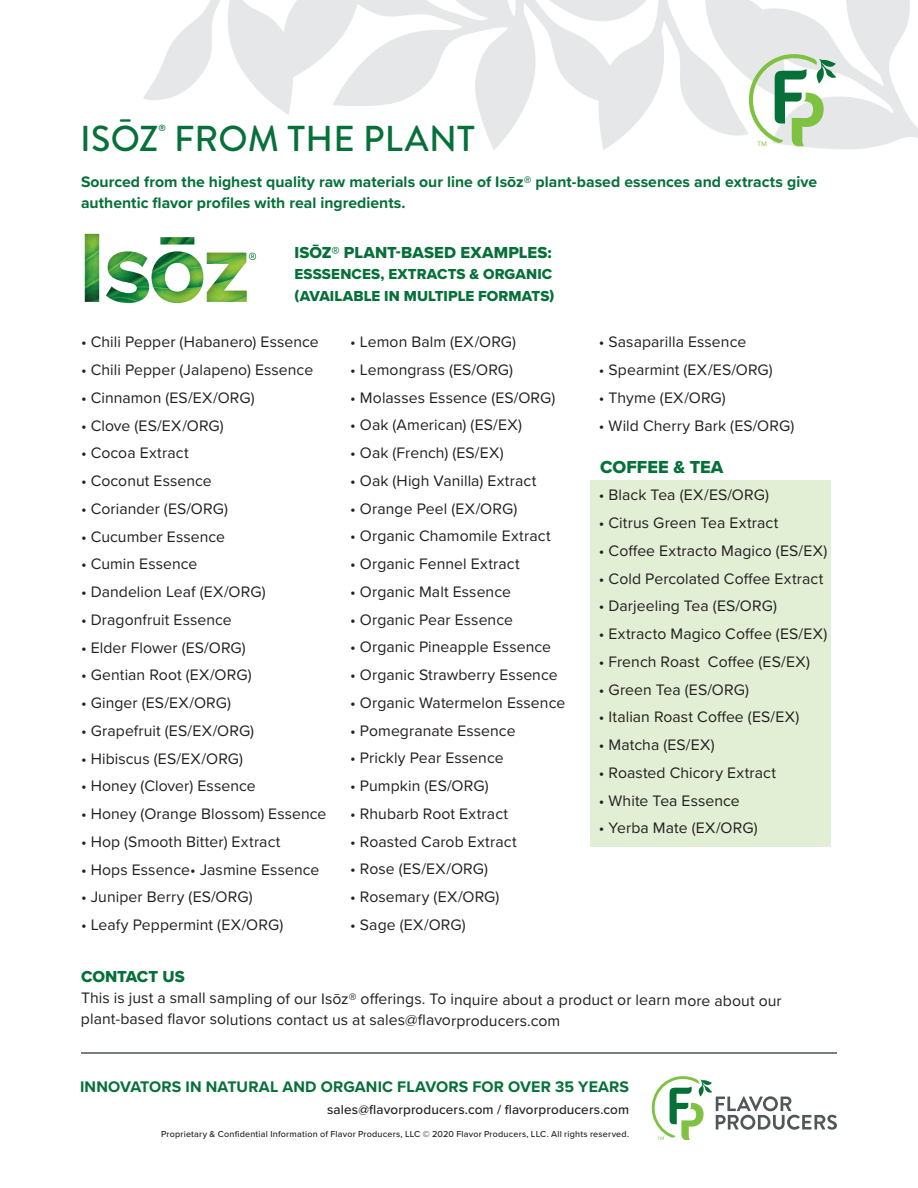
<style>
.page{position:relative;width:918px;height:1188px;background:#fff}
.page>*{position:absolute;margin:0;border:0;box-sizing:border-box;transform-origin:0 0}
.t1{font:500 36px "Brandon Grotesque";letter-spacing:.005em;color:#067039}
.t2{font:18px "Proxima Nova Extrabld";color:#067039}
.t3{font:16.5px "Proxima Nova Extrabld";color:#067039}
.t4{font:700 15.9px "Proxima Nova";letter-spacing:.01em;color:#067039}
.t5{font:15.75px/20.5px "Proxima Nova";letter-spacing:.005em;color:#231f20}
.t6{font:700 15.75px/21px "Proxima Nova";color:#067039}
.t7{font:15px "Proxima Nova Extrabld";letter-spacing:.01em;color:#067039}
.t8{font:500 13.5px "Proxima Nova";letter-spacing:.01em;color:#231f20}
.t9{font:500 9px "Proxima Nova";letter-spacing:.02em;color:#231f20}
.t10{font:500 9px "Brandon Grotesque";color:#067039}
</style>
<div class="page">
<div style="left:590px;top:480px;width:241px;height:367px;background:#e2efd4"></div>
<img style="left:99px;top:234px;width:148px;height:69px">
<img style="left:152px;top:251px;width:42px;height:25px">
<img style="left:152px;top:276px;width:51px;height:27px">
<img style="left:108px;top:251px;width:40px;height:25px">
<img style="left:108px;top:267px;width:28px;height:20px">
<img style="left:207px;top:253px;width:40px;height:49px">
<img style="left:85px;top:234px;width:14px;height:68px">
<img style="left:160px;top:237px;width:34px;height:8px">
<svg style="left:249px;top:253px;width:7px;height:7px"></svg>
<hr style="left:81px;top:1052px;width:756px;height:2px;background:#515659">
<svg style="left:651px;top:1076px;width:186px;height:64px"></svg>
<svg style="left:143px;top:0;width:775px;height:150px"></svg>
<p class="t1" style="left:80px;top:114px;width:396px">ISŌZ FROM THE PLANT</p>
<p class="t10" style="left:159px;top:122px;width:9px">®</p>
<p class="t6" style="left:81px;top:171px;width:738px">Sourced from the highest quality raw materials our line of Isōz® plant-based essences and extracts give authentic flavor profiles with real ingredients.</p>
<p class="t3" style="left:294px;top:240px;width:259px">ISŌZ® PLANT-BASED EXAMPLES:</p>
<p class="t7" style="left:294px;top:262px;width:259px">ESSSENCES, EXTRACTS &amp; ORGANIC</p>
<p class="t7" style="left:294px;top:285px;width:261px">(AVAILABLE IN MULTIPLE FORMATS)</p>
<p class="t5" style="left:81px;top:331px;width:239px">• Chili Pepper (Habanero) Essence</p>
<p class="t5" style="left:81px;top:359px;width:234px">• Chili Pepper (Jalapeno) Essence</p>
<p class="t5" style="left:81px;top:387px;width:175px">• Cinnamon (ES/EX/ORG)</p>
<p class="t5" style="left:81px;top:414px;width:144px">• Clove (ES/EX/ORG)</p>
<p class="t5" style="left:81px;top:442px;width:109px">• Cocoa Extract</p>
<p class="t5" style="left:81px;top:470px;width:132px">• Coconut Essence</p>
<p class="t5" style="left:81px;top:498px;width:148px">• Coriander (ES/ORG)</p>
<p class="t5" style="left:81px;top:525px;width:146px">• Cucumber Essence</p>
<p class="t5" style="left:81px;top:553px;width:118px">• Cumin Essence</p>
<p class="t5" style="left:81px;top:581px;width:186px">• Dandelion Leaf (EX/ORG)</p>
<p class="t5" style="left:81px;top:609px;width:152px">• Dragonfruit Essence</p>
<p class="t5" style="left:81px;top:636px;width:166px">• Elder Flower (ES/ORG)</p>
<p class="t5" style="left:81px;top:664px;width:172px">• Gentian Root (EX/ORG)</p>
<p class="t5" style="left:81px;top:692px;width:152px">• Ginger (ES/EX/ORG)</p>
<p class="t5" style="left:81px;top:720px;width:175px">• Grapefruit (ES/EX/ORG)</p>
<p class="t5" style="left:81px;top:747px;width:164px">• Hibiscus (ES/EX/ORG)</p>
<p class="t5" style="left:81px;top:775px;width:176px">• Honey (Clover) Essence</p>
<p class="t5" style="left:81px;top:803px;width:247px">• Honey (Orange Blossom) Essence</p>
<p class="t5" style="left:81px;top:831px;width:201px">• Hop (Smooth Bitter) Extract</p>
<p class="t5" style="left:81px;top:858px;width:240px">• Hops Essence• Jasmine Essence</p>
<p class="t5" style="left:81px;top:886px;width:173px">• Juniper Berry (ES/ORG)</p>
<p class="t5" style="left:81px;top:914px;width:204px">• Leafy Peppermint (EX/ORG)</p>
<p class="t5" style="left:350px;top:331px;width:167px">• Lemon Balm (EX/ORG)</p>
<p class="t5" style="left:350px;top:359px;width:164px">• Lemongrass (ES/ORG)</p>
<p class="t5" style="left:350px;top:386px;width:207px">• Molasses Essence (ES/ORG)</p>
<p class="t5" style="left:350px;top:414px;width:173px">• Oak (American) (ES/EX)</p>
<p class="t5" style="left:350px;top:442px;width:155px">• Oak (French) (ES/EX)</p>
<p class="t5" style="left:350px;top:470px;width:188px">• Oak (High Vanilla) Extract</p>
<p class="t5" style="left:350px;top:497px;width:169px">• Orange Peel (EX/ORG)</p>
<p class="t5" style="left:350px;top:525px;width:202px">• Organic Chamomile Extract</p>
<p class="t5" style="left:350px;top:553px;width:171px">• Organic Fennel Extract</p>
<p class="t5" style="left:350px;top:581px;width:162px">• Organic Malt Essence</p>
<p class="t5" style="left:350px;top:608px;width:164px">• Organic Pear Essence</p>
<p class="t5" style="left:350px;top:636px;width:202px">• Organic Pineapple Essence</p>
<p class="t5" style="left:350px;top:664px;width:209px">• Organic Strawberry Essence</p>
<p class="t5" style="left:350px;top:692px;width:216px">• Organic Watermelon Essence</p>
<p class="t5" style="left:350px;top:719px;width:167px">• Pomegranate Essence</p>
<p class="t5" style="left:350px;top:747px;width:155px">• Prickly Pear Essence</p>
<p class="t5" style="left:350px;top:775px;width:140px">• Pumpkin (ES/ORG)</p>
<p class="t5" style="left:350px;top:803px;width:160px">• Rhubarb Root Extract</p>
<p class="t5" style="left:350px;top:830px;width:168px">• Roasted Carob Extract</p>
<p class="t5" style="left:350px;top:858px;width:139px">• Rose (ES/EX/ORG)</p>
<p class="t5" style="left:350px;top:886px;width:151px">• Rosemary (EX/ORG)</p>
<p class="t5" style="left:350px;top:914px;width:117px">• Sage (EX/ORG)</p>
<p class="t5" style="left:599px;top:331px;width:149px">• Sasaparilla Essence</p>
<p class="t5" style="left:599px;top:359px;width:176px">• Spearmint (EX/ES/ORG)</p>
<p class="t5" style="left:599px;top:387px;width:128px">• Thyme (EX/ORG)</p>
<p class="t5" style="left:599px;top:414px;width:197px">• Wild Cherry Bark (ES/ORG)</p>
<p class="t2" style="left:600px;top:454px;width:125px">COFFEE &amp; TEA</p>
<p class="t5" style="left:599px;top:484px;width:172px">• Black Tea (EX/ES/ORG)</p>
<p class="t5" style="left:599px;top:512px;width:181px">• Citrus Green Tea Extract</p>
<p class="t5" style="left:599px;top:540px;width:230px">• Coffee Extracto Magico (ES/EX)</p>
<p class="t5" style="left:599px;top:567px;width:226px">• Cold Percolated Coffee Extract</p>
<p class="t5" style="left:599px;top:595px;width:180px">• Darjeeling Tea (ES/ORG)</p>
<p class="t5" style="left:599px;top:623px;width:230px">• Extracto Magico Coffee (ES/EX)</p>
<p class="t5" style="left:599px;top:651px;width:213px">• French Roast Coffee (ES/EX)</p>
<p class="t5" style="left:599px;top:678px;width:152px">• Green Tea (ES/ORG)</p>
<p class="t5" style="left:599px;top:706px;width:202px">• Italian Roast Coffee (ES/EX)</p>
<p class="t5" style="left:599px;top:734px;width:117px">• Matcha (ES/EX)</p>
<p class="t5" style="left:599px;top:762px;width:179px">• Roasted Chicory Extract</p>
<p class="t5" style="left:599px;top:789px;width:142px">• White Tea Essence</p>
<p class="t5" style="left:599px;top:817px;width:160px">• Yerba Mate (EX/ORG)</p>
<p class="t3" style="left:81px;top:964px;width:105px">CONTACT US</p>
<p class="t5" style="left:81px;top:988px;width:702px">This is just a small sampling of our Isōz® offerings. To inquire about a product or learn more about our plant-based flavor solutions contact us at sales@flavorproducers.com</p>
<p class="t4" style="left:80px;top:1075px;width:551px">INNOVATORS IN NATURAL AND ORGANIC FLAVORS FOR OVER 35 YEARS</p>
<p class="t8" style="left:327px;top:1100px;width:304px">sales@flavorproducers.com / flavorproducers.com</p>
<p class="t9" style="left:161px;top:1127px;width:470px">Proprietary &amp; Confidential Information of Flavor Producers, LLC © 2020 Flavor Producers, LLC. All rights reserved.</p>
</div>
